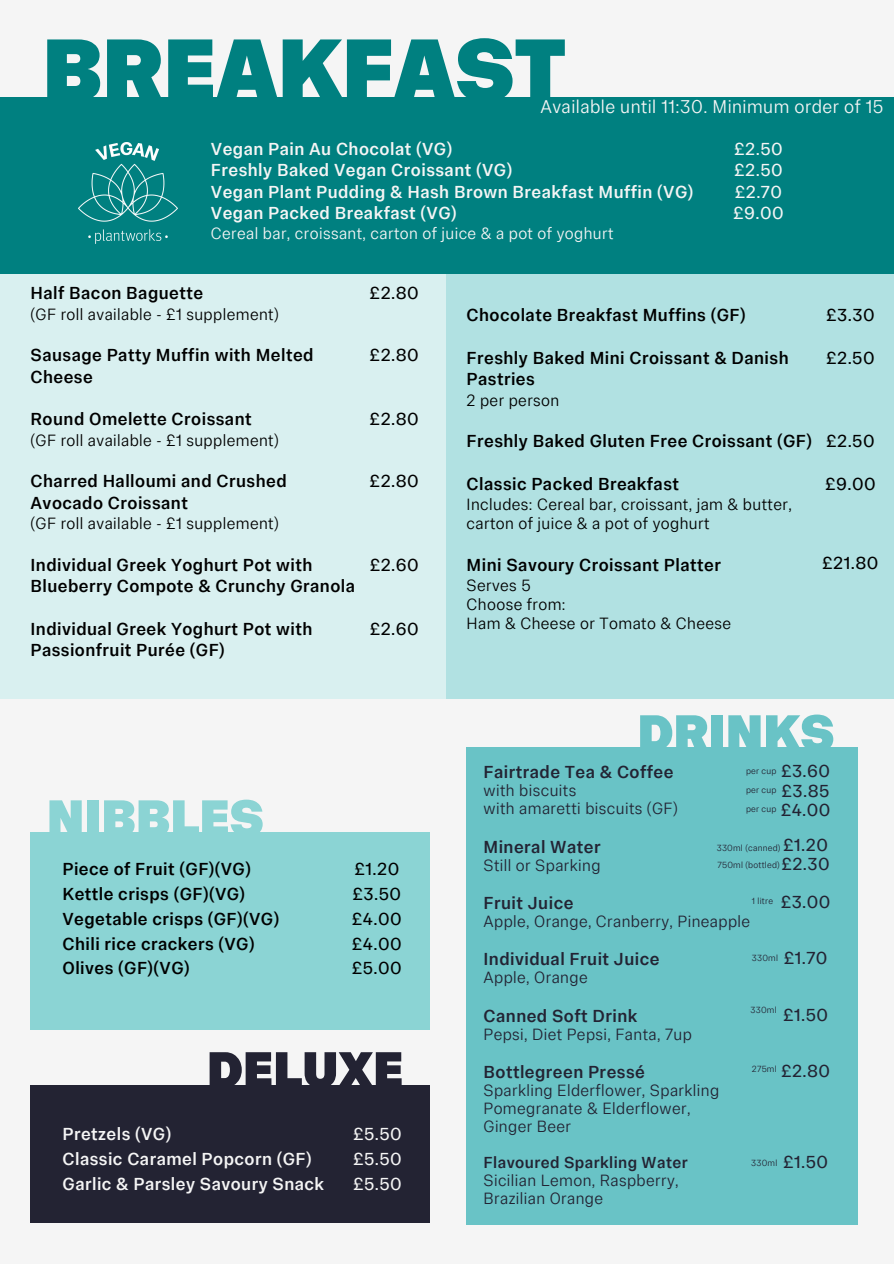
<style>
.page{position:relative;width:894px;height:1264px;background:#fff}
.page>*{position:absolute;margin:0;border:0;box-sizing:border-box;transform-origin:0 0}
.t1{font:800 90px "Imperial Sans Text";letter-spacing:-.02em;color:#008080}
.t2{font:800 51.9px "Imperial Sans Text";letter-spacing:-.02em;color:#8bd4d4}
.t3{font:800 51.9px "Imperial Sans Text";letter-spacing:-.02em;color:#232333}
.t4{font:800 51.9px "Imperial Sans Text";letter-spacing:-.02em;color:#69c3c6}
.t5{font:300 18.75px "Imperial Sans Text";letter-spacing:.025em;color:#f5f5f5}
.t6{font:500 18px/21.3px "Imperial Sans Text";letter-spacing:.025em;color:#000}
.t7{font:500 18px/21.3px "Imperial Sans Text";letter-spacing:.025em;color:#f5f5f5}
.t8{font:500 18px "Imperial Sans Text";letter-spacing:.025em;color:#232333}
.t9{font:18px/24.8px "Imperial Sans Text";letter-spacing:.025em;color:#000}
.t10{font:18px/19.2px "Imperial Sans Text";letter-spacing:.025em;color:#232333;text-align:justify}
.t11{font:18px/21.3px "Imperial Sans Text";letter-spacing:.025em;color:#f5f5f5;text-align:justify}
.t12{font:300 16.5px/18px "Imperial Sans Text";letter-spacing:.025em;color:#232333}
.t13{font:300 16.5px/19.2px "Imperial Sans Text";letter-spacing:.025em;color:#000}
.t14{font:300 16.5px "Imperial Sans Text";letter-spacing:.025em;color:#f5f5f5}
.t15{font:300 9px "Imperial Sans Text";letter-spacing:.025em;color:#232333}
.s1{font-weight:500}
</style>
<div class="page">
<div style="left:0;top:0;width:893px;height:1263px;background:#f5f5f5"></div>
<div style="left:0;top:97px;width:893px;height:178px;background:#008080"></div>
<div style="left:0;top:275px;width:446px;height:423px;background:#d9f0f0"></div>
<div style="left:446px;top:275px;width:447px;height:423px;background:#b1e1e2"></div>
<img style="left:79px;top:143px;width:99px;height:100px">
<div style="left:31px;top:832px;width:398px;height:197px;background:#8bd4d4"></div>
<div style="left:31px;top:1084px;width:398px;height:138px;background:#232333"></div>
<div style="left:466px;top:747px;width:391px;height:477px;background:#69c3c6"></div>
<h4 class="t1" style="left:42px;top:33px;width:526px">BREAKFAST</h4>
<p class="t5" style="left:540px;top:99px;width:344px">Available until 11:30. Minimum order of 15</p>
<p class="t7" style="left:211px;top:140px;width:484px">Vegan Pain Au Chocolat (VG)<br>Freshly Baked Vegan Croissant (VG)<br>Vegan Plant Pudding &amp; Hash Brown Breakfast Muffin (VG)<br>Vegan Packed Breakfast (VG)</p>
<p class="t14" style="left:211px;top:227px;width:404px">Cereal bar, croissant, carton of juice &amp; a pot of yoghurt</p>
<h4 class="t11" style="left:733px;top:140px;width:52px">£2.50 £2.50 £2.70 £9.00</h4>
<h1 class="t6" style="left:31px;top:284px;width:174px">Half Bacon Baguette</h1>
<h1 class="t13" style="left:31px;top:306px;width:250px">(GF roll available - £1 supplement)</h1>
<h4 class="t6" style="left:31px;top:346px;width:284px">Sausage Patty Muffin with Melted<br>Cheese</h4>
<p class="t6" style="left:31px;top:410px;width:223px">Round Omelette Croissant</p>
<p class="t13" style="left:31px;top:432px;width:250px">(GF roll available - £1 supplement)</p>
<h4 class="t6" style="left:31px;top:472px;width:257px">Charred Halloumi and Crushed<br>Avocado Croissant</h4>
<h4 class="t13" style="left:31px;top:515px;width:250px">(GF roll available - £1 supplement)</h4>
<h4 class="t6" style="left:31px;top:555px;width:326px">Individual Greek Yoghurt Pot with<br>Blueberry Compote &amp; Crunchy Granola</h4>
<h5 class="t6" style="left:31px;top:619px;width:283px">Individual Greek Yoghurt Pot with<br>Passionfruit Purée (GF)</h5>
<h4 class="t9" style="left:369px;top:282px;width:51px">£2.80</h4>
<h4 class="t9" style="left:369px;top:344px;width:51px">£2.80</h4>
<h4 class="t9" style="left:369px;top:408px;width:51px">£2.80</h4>
<h4 class="t9" style="left:369px;top:470px;width:51px">£2.80</h4>
<h4 class="t9" style="left:369px;top:554px;width:51px">£2.60</h4>
<h4 class="t9" style="left:369px;top:618px;width:51px">£2.60</h4>
<h4 class="t2" style="left:46px;top:796px;width:219px">NIBBLES</h4>
<h4 class="t6" style="left:62px;top:858px;width:218px;line-height:24.8px">Piece of Fruit (GF)(VG)<br>Kettle crisps (GF)(VG)<br>Vegetable crisps (GF)(VG)<br>Chili rice crackers (VG)<br>Olives (GF)(VG)</h4>
<h2 class="t9" style="left:352px;top:858px;width:51px">£1.20 £3.50 £4.00 £4.00 £5.00</h2>
<h2 class="t3" style="left:206px;top:1048px;width:199px">DELUXE</h2>
<h4 class="t7" style="left:62px;top:1123px;width:263px;line-height:24.8px">Pretzels (VG)<br>Classic Caramel Popcorn (GF)<br>Garlic &amp; Parsley Savoury Snack</h4>
<h3 class="t11" style="left:353px;top:1123px;width:50px;line-height:24.8px">£5.50 £5.50 £5.50</h3>
<h3 class="t6" style="left:466px;top:306px;width:280px">Chocolate Breakfast Muffins (GF)</h3>
<h5 class="t6" style="left:466px;top:349px;width:323px">Freshly Baked Mini Croissant &amp; Danish<br>Pastries</h5>
<h5 class="t13" style="left:466px;top:392px;width:94px">2 per person</h5>
<h5 class="t6" style="left:466px;top:432px;width:347px">Freshly Baked Gluten Free Croissant (GF)</h5>
<h3 class="t6" style="left:466px;top:475px;width:214px">Classic Packed Breakfast</h3>
<h3 class="t13" style="left:466px;top:496px;width:326px">Includes: Cereal bar, croissant, jam &amp; butter, carton of juice &amp; a pot of yoghurt</h3>
<h3 class="t6" style="left:466px;top:556px;width:256px">Mini Savoury Croissant Platter</h3>
<h3 class="t13" style="left:466px;top:577px;width:266px">Serves 5<br>Choose from:<br>Ham &amp; Cheese or Tomato &amp; Cheese</h3>
<h3 class="t9" style="left:825px;top:304px;width:50px">£3.30</h3>
<h4 class="t9" style="left:825px;top:347px;width:50px">£2.50</h4>
<h3 class="t9" style="left:825px;top:430px;width:50px">£2.50</h3>
<h5 class="t9" style="left:824px;top:473px;width:52px">£9.00</h5>
<h4 class="t9" style="left:822px;top:552px;width:58px">£21.80</h4>
<h3 class="t4" style="left:636px;top:711px;width:199px">DRINKS</h3>
<h4 class="t10" style="left:780px;top:763px;width:51px">£3.60 £3.85 £4.00</h4>
<h5 class="t10" style="left:781px;top:836px;width:50px">£1.20 £2.30</h5>
<h5 class="t10" style="left:780px;top:893px;width:51px">£3.00</h5>
<p class="t8" style="left:483px;top:765px;width:191px">Fairtrade Tea &amp; Coffee</p>
<p class="t12" style="left:483px;top:783px;width:195px">with biscuits<br>with amaretti biscuits (GF)</p>
<h4 class="t8" style="left:483px;top:839px;width:119px">Mineral Water</h4>
<h4 class="t12" style="left:483px;top:857px;width:118px">Still or Sparking</h4>
<h4 class="t8" style="left:483px;top:895px;width:91px">Fruit Juice</h4>
<h4 class="t12" style="left:483px;top:913px;width:268px">Apple, Orange, Cranberry, Pineapple</h4>
<h4 class="t8" style="left:483px;top:951px;width:177px">Individual Fruit Juice</h4>
<h4 class="t12" style="left:483px;top:970px;width:106px">Apple, Orange</h4>
<h4 class="t8" style="left:483px;top:1008px;width:155px">Canned Soft Drink</h4>
<h4 class="t12" style="left:483px;top:1026px;width:210px">Pepsi, Diet Pepsi, Fanta, 7up</h4>
<h4 class="t8" style="left:483px;top:1064px;width:163px">Bottlegreen Pressé</h4>
<h4 class="t12" style="left:483px;top:1082px;width:237px">Sparkling Elderflower, Sparkling<br>Pomegranate &amp; Elderflower,<br>Ginger Beer</h4>
<h4 class="t12" style="left:483px;top:1154px;width:206px"><span class="s1">Flavoured Sparkling Water<br></span>Sicilian Lemon, Raspberry,<br>Brazilian Orange</h4>
<h4 class="t15" style="left:745px;top:766px;width:32px">per cup</h4>
<p class="t15" style="left:745px;top:786px;width:32px">per cup</p>
<p class="t15" style="left:745px;top:805px;width:32px">per cup</p>
<p class="t15" style="left:716px;top:844px;width:65px">330ml (canned)</p>
<p class="t15" style="left:717px;top:860px;width:64px">750ml (bottled)</p>
<p class="t15" style="left:751px;top:896px;width:23px">1 litre</p>
<h5 class="t10" style="left:783px;top:950px;width:45px">£1.70</h5>
<p class="t15" style="left:751px;top:954px;width:28px">330ml</p>
<p class="t15" style="left:750px;top:1006px;width:28px">330ml</p>
<h4 class="t10" style="left:782px;top:1006px;width:47px">£1.50</h4>
<h4 class="t10" style="left:780px;top:1062px;width:51px">£2.80</h4>
<h2 class="t15" style="left:751px;top:1065px;width:26px">275ml</h2>
<h5 class="t15" style="left:751px;top:1158px;width:28px">330ml</h5>
<h5 class="t10" style="left:782px;top:1153px;width:47px">£1.50</h5>
</div>
